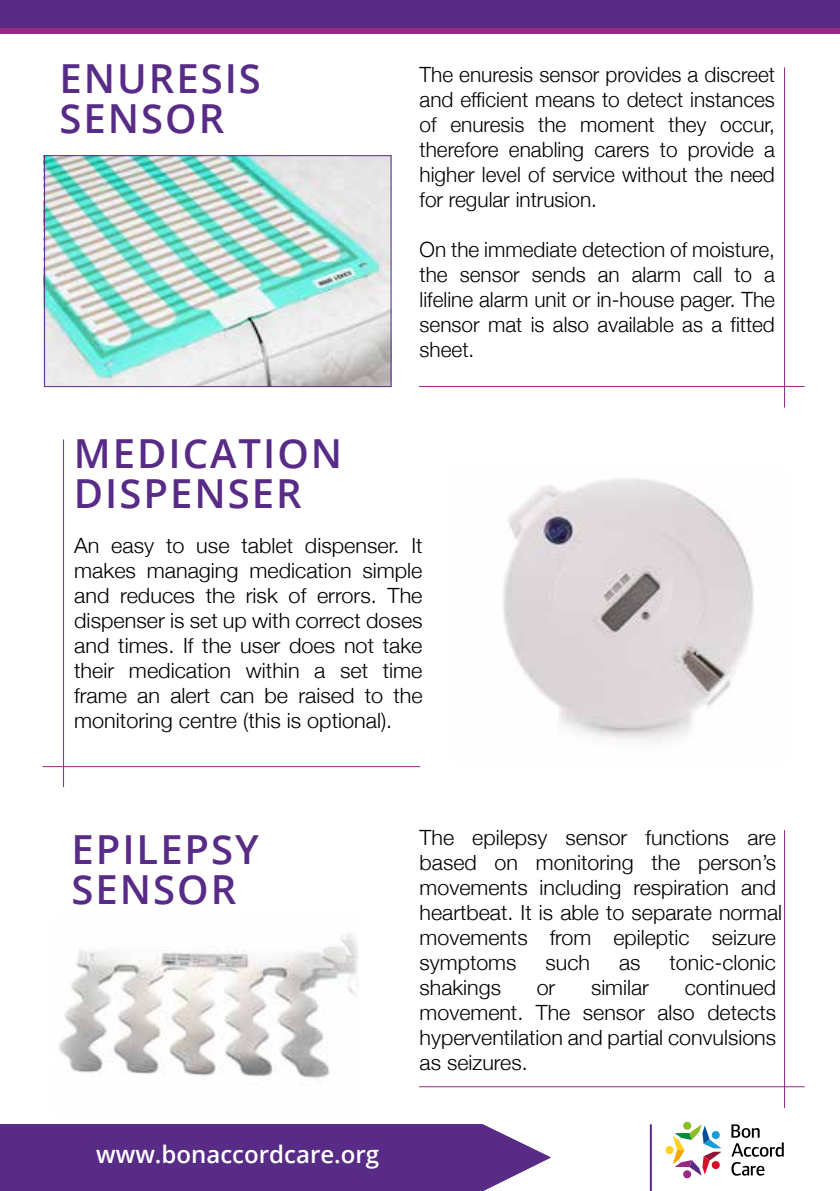
<style>
.page{position:relative;width:840px;height:1191px;background:#fff}
.page>*{position:absolute;margin:0;border:0;box-sizing:border-box;transform-origin:0 0}
.t1{font:600 40px/40px "Open Sans";letter-spacing:.05em;color:#572b86}
.t2{font:600 24px "Open Sans";color:#fff}
.t3{font:300 21px/25px "Helvetica Neue";color:#000;text-align:justify}
</style>
<div class="page">
<img style="left:503px;top:478px;width:251px;height:263px">
<hr style="left:63px;top:439px;width:1px;height:348px;background:#982985">
<hr style="left:43px;top:766px;width:377px;height:1px;background:#982985">
<hr style="left:419px;top:386px;width:385px;height:1px;background:#982985">
<hr style="left:783px;top:67px;width:1px;height:340px;background:#982985">
<hr style="left:419px;top:1086px;width:385px;height:1px;background:#982985">
<hr style="left:783px;top:830px;width:1px;height:277px;background:#982985">
<hr style="left:649px;top:1124px;width:2px;height:67px;background:#572b86">
<svg style="left:731px;top:1124px;width:52px;height:32px"></svg>
<svg style="left:731px;top:1162px;width:33px;height:13px"></svg>
<div style="left:665px;top:1146px;width:8px;height:8px;background:#ffd022;border-radius:50%"></div>
<svg style="left:672px;top:1121px;width:49px;height:57px"></svg>
<div style="left:0;top:0;width:839px;height:31px;background:#572b86"></div>
<div style="left:0;top:28px;width:839px;height:6px;background:#982985"></div>
<img style="left:59px;top:934px;width:299px;height:150px">
<img style="left:46px;top:157px;width:343px;height:228px">
<div style="left:44px;top:155px;width:347px;height:232px;border:1px solid #572b86"></div>
<div style="left:0;top:1124px;width:550px;height:67px;background:#572b86"></div>
<h1 class="t1" style="left:59px;top:58px;width:203px">ENURESIS<br>SENSOR</h1>
<p class="t3" style="left:419px;top:61px;width:357px">The enuresis sensor provides a discreet and efficient means to detect instances of enuresis the moment they occur, therefore enabling carers to provide a higher level of service without the need for regular intrusion.</p>
<p class="t3" style="left:419px;top:236px;width:357px">On the immediate detection of moisture, the sensor sends an alarm call to a lifeline alarm unit or in-house pager. The sensor mat is also available as a fitted sheet.</p>
<h1 class="t1" style="left:74px;top:433px;width:270px">MEDICATION<br>DISPENSER</h1>
<p class="t3" style="left:74px;top:531px;width:350px">An easy to use tablet dispenser. It makes managing medication simple and reduces the risk of errors. The dispenser is set up with correct doses and times. If the user does not take their medication within a set time frame an alert can be raised to the monitoring centre (this is optional).</p>
<h1 class="t1" style="left:71px;top:829px;width:189px">EPILEPSY<br>SENSOR</h1>
<p class="t2" style="left:96px;top:1138px;width:284px">www.bonaccordcare.org</p>
<p class="t3" style="left:419px;top:824px;width:364px;text-align:left">The epilepsy sensor functions are based on monitoring the person’s movements including respiration and heartbeat. It is able to separate normal movements from epileptic seizure symptoms</p>
<p class="t3" style="left:545px;top:949px;width:46px">such</p>
<p class="t3" style="left:618px;top:949px;width:23px">as</p>
<p class="t3" style="left:669px;top:949px;width:108px">tonic-clonic</p>
<p class="t3" style="left:419px;top:974px;width:83px">shakings</p>
<p class="t3" style="left:536px;top:974px;width:20px">or</p>
<p class="t3" style="left:590px;top:974px;width:59px">similar</p>
<p class="t3" style="left:419px;top:974px;width:358px;text-indent:265px">continued movement. The sensor also detects hyperventilation and partial convulsions as seizures.</p>
</div>
